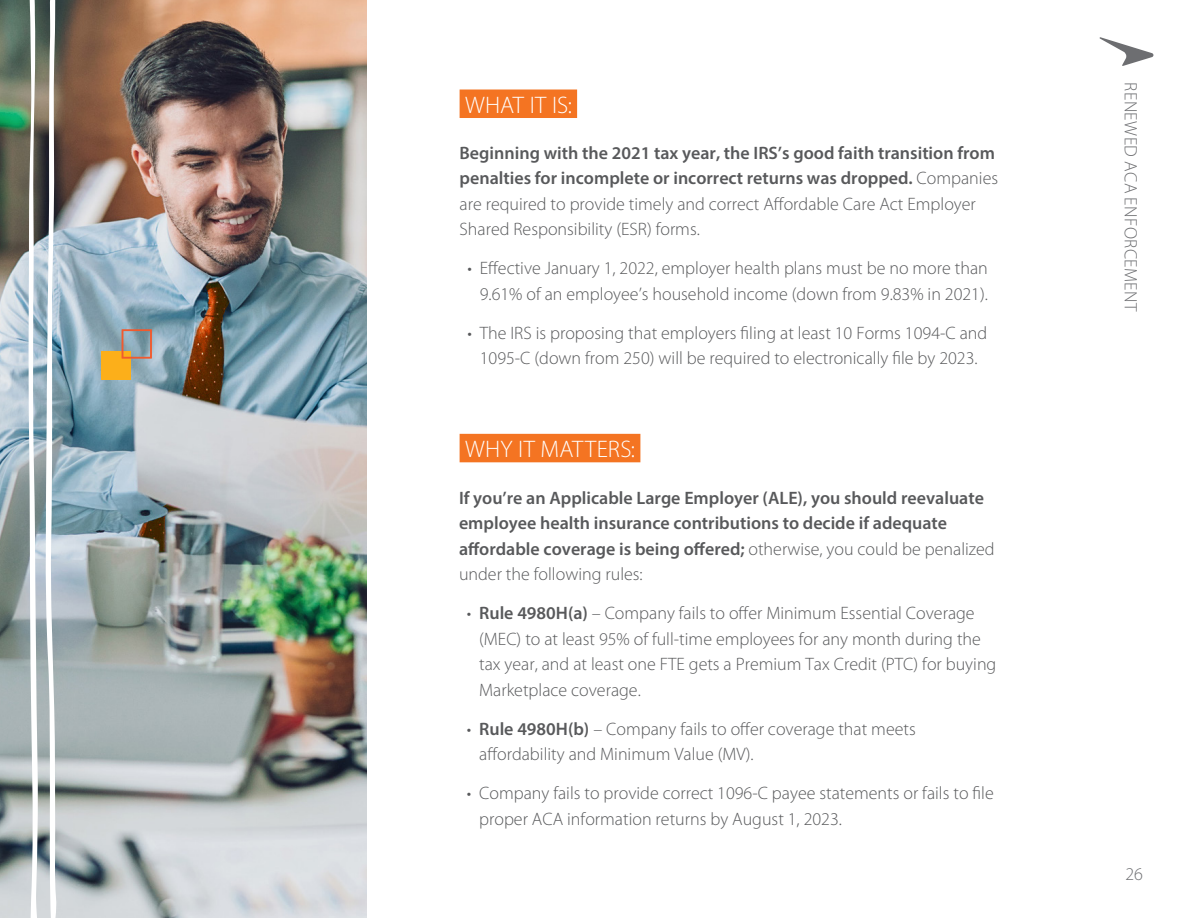
<style>
.page{position:relative;width:1188px;height:918px;background:#fff}
.page>*{position:absolute;margin:0;border:0;box-sizing:border-box;transform-origin:0 0}
.t1{font:300 24px "Myriad Pro";letter-spacing:.015em;color:#fff}
.t2{font:300 18px/25.5px "Myriad Pro";color:#58595b}
.t3{font:600 18px/25.5px "Myriad Pro";color:#58595b}
.t4{font:300 18px "Myriad Pro";letter-spacing:.02em;color:#6d6e71}
.s1{font-weight:300}
.s2{font-weight:600}
</style>
<div class="page">
<svg style="left:1100px;top:37px;width:53px;height:29px"></svg>
<div style="left:460px;top:90px;width:117px;height:28px;background:#f47422"></div>
<img style="left:0;top:0;width:367px;height:918px">
<svg style="left:44px;top:0;width:13px;height:918px"></svg>
<svg style="left:28px;top:0;width:10px;height:918px"></svg>
<div style="left:460px;top:434px;width:180px;height:28px;background:#f47422"></div>
<div style="left:102px;top:351px;width:29px;height:29px;background:#fcaf1a"></div>
<div style="left:122px;top:329px;width:30px;height:29px;border:2px solid #f15a2e"></div>
<div style="left:122px;top:330px;width:30px;height:28px;border:2px solid #f15a2e"></div>
<h1 class="t1" style="left:465px;top:90px;width:108px">WHAT IT IS:</h1>
<p class="t3" style="left:460px;top:139px;width:540px">Beginning with the 2021 tax year, the IRS’s good faith transition from penalties for incomplete or incorrect returns was dropped. <span class="s1">Companies are required to provide timely and correct Affordable Care Act Employer Shared Responsibility (ESR) forms.</span></p>
<p class="t2" style="left:467px;top:255px;width:522px;text-align:center">• Effective January 1, 2022, employer health plans must be no more than<br>9.61% of an employee’s household income (down from 9.83% in 2021).</p>
<p class="t2" style="left:467px;top:320px;width:521px;text-align:center">• The IRS is proposing that employers filing at least 10 Forms 1094-C and<br>1095-C (down from 250) will be required to electronically file by 2023.</p>
<h1 class="t1" style="left:465px;top:435px;width:172px">WHY IT MATTERS:</h1>
<p class="t3" style="left:459px;top:484px;width:537px">If you’re an Applicable Large Employer (ALE), you should reevaluate employee health insurance contributions to decide if adequate affordable coverage is being offered; <span class="s1">otherwise, you could be penalized under the following rules:</span></p>
<p class="t2" style="left:479px;top:600px;width:519px;text-indent:-12px">• <span class="s2">Rule 4980H(a)</span> – Company fails to offer Minimum Essential Coverage (MEC) to at least 95% of full-time employees for any month during the tax year, and at least one FTE gets a Premium Tax Credit (PTC) for buying Marketplace coverage.</p>
<p class="t2" style="left:479px;top:716px;width:438px;text-indent:-12px">• <span class="s2">Rule 4980H(b)</span> – Company fails to offer coverage that meets affordability and Minimum Value (MV).</p>
<p class="t2" style="left:479px;top:780px;width:516px;text-indent:-12px">• Company fails to provide correct 1096-C payee statements or fails to file proper ACA information returns by August 1, 2023.</p>
<p class="t4" style="left:1142px;top:82px;width:231px;rotate:90deg">RENEWED ACA ENFORCEMENT</p>
<p class="t4" style="left:1125px;top:863px;width:19px">26</p>
</div>
